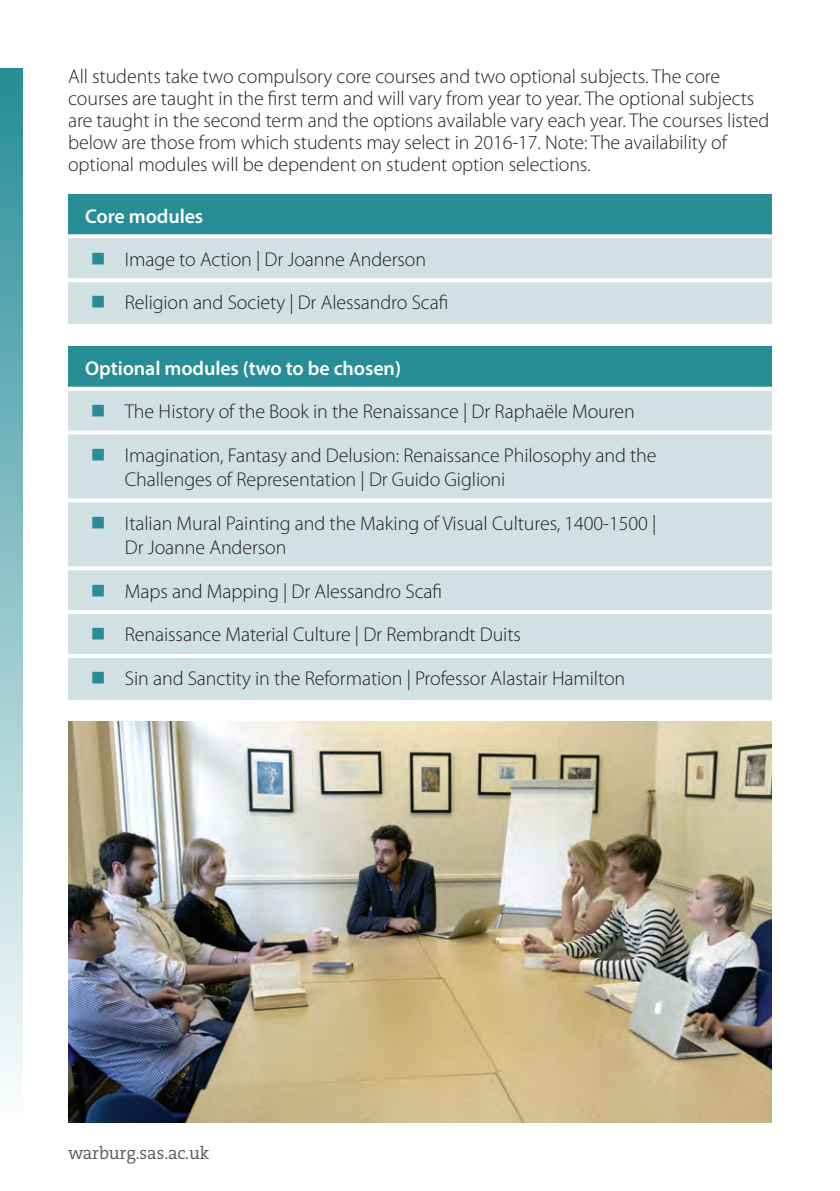
<style>
.page{position:relative;width:840px;height:1191px;background:#fff}
.page>*{position:absolute;margin:0;border:0;box-sizing:border-box;transform-origin:0 0}
.Body_Text{font:300 20px/22px "Myriad Pro";letter-spacing:-.005em;color:#231f20}
.Table_Heading{font:600 20px "Myriad Pro";letter-spacing:-.005em;color:#fff}
.Body_Text-2{font:18px "The Serif HP4 Se Lig";letter-spacing:-.01em;color:#57585a}
</style>
<div class="page">
<div style="left:68px;top:194px;width:703px;height:42px;background:#278d97"></div>
<div style="left:68px;top:236px;width:703px;height:87px;background:#d1e0e3"></div>
<svg style="left:68px;top:234px;width:703px;height:4px;background:#eff6f7"></svg>
<hr style="left:68px;top:278px;width:703px;height:4px;background:#fff">
<div style="left:68px;top:346px;width:703px;height:43px;background:#278d97"></div>
<div style="left:68px;top:389px;width:703px;height:310px;background:#d1e0e3"></div>
<svg style="left:68px;top:387px;width:703px;height:4px;background:#fbfcfc"></svg>
<svg style="left:68px;top:430px;width:703px;height:4px;background:#f8fafa"></svg>
<svg style="left:68px;top:498px;width:703px;height:4px;background:#f9fbfb"></svg>
<svg style="left:68px;top:566px;width:703px;height:4px;background:#fbfcfc"></svg>
<hr style="left:68px;top:610px;width:703px;height:4px;background:#fff">
<hr style="left:68px;top:654px;width:703px;height:4px;background:#fff">
<div style="left:0;top:68px;width:23px;height:1055px;background:linear-gradient(to bottom,#268c96,#fdfefe)"></div>
<img style="left:68px;top:721px;width:703px;height:402px">
<p class="Body_Text" style="left:68px;top:66px;width:702px">All students take two compulsory core courses and two optional subjects. The core courses are taught in the first term and will vary from year to year. The optional subjects are taught in the second term and the options available vary each year. The courses listed below are those from which students may select in 2016-17. Note: The availability of optional modules will be dependent on student option selections.</p>
<p class="Table_Heading" style="left:85px;top:203px;width:120px">Core modules</p>
<p class="Body_Text" style="left:125px;top:248px;width:303px">Image to Action | Dr Joanne Anderson</p>
<p class="Body_Text" style="left:125px;top:292px;width:325px">Religion and Society | Dr Alessandro Scafi</p>
<p class="Table_Heading" style="left:85px;top:355px;width:317px">Optional modules (two to be chosen)</p>
<p class="Body_Text" style="left:125px;top:400px;width:511px">The History of the Book in the Renaissance | Dr Raphaële Mouren</p>
<p class="Body_Text" style="left:125px;top:443px;width:533px;line-height:24px">Imagination, Fantasy and Delusion: Renaissance Philosophy and the<br>Challenges of Representation | Dr Guido Giglioni</p>
<p class="Body_Text" style="left:125px;top:511px;width:532px;line-height:24px">Italian Mural Painting and the Making of Visual Cultures, 1400-1500 |<br>Dr Joanne Anderson</p>
<p class="Body_Text" style="left:125px;top:580px;width:319px">Maps and Mapping | Dr Alessandro Scafi</p>
<p class="Body_Text" style="left:125px;top:624px;width:397px">Renaissance Material Culture | Dr Rembrandt Duits</p>
<p class="Body_Text" style="left:125px;top:668px;width:501px">Sin and Sanctity in the Reformation | Professor Alastair Hamilton</p>
<p class="Body_Text-2" style="left:68px;top:1141px;width:143px">warburg.sas.ac.uk</p>
</div>
